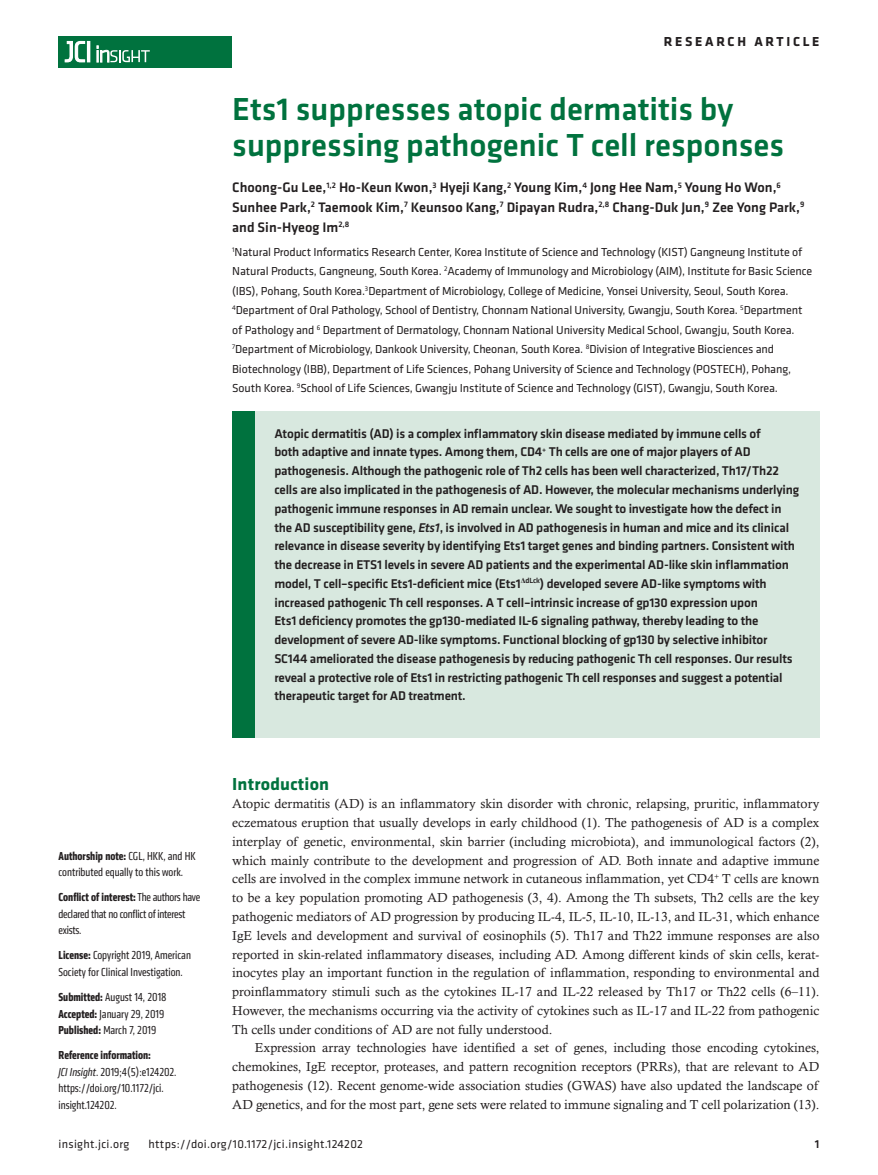
<style>
.page{position:relative;width:878px;height:1175px;background:#fff}
.page>*{position:absolute;margin:0;border:0;box-sizing:border-box;transform-origin:0 0}
.t1{font:500 33px/36px "Klavika Basic";color:#00723e}
.t2{font:700 18px "Klavika";letter-spacing:.01em;color:#00723e}
.t3{font:500 14.25px/19.5px "Klavika Basic";color:#231f20}
.t4{font:700 13.5px "Klavika Basic";letter-spacing:.2em;color:#231f20}
.t5{font:13.2px/18.8px "Calisto MT Std";color:#231f20;text-align:justify}
.t6{font:500 13.2px/18.8px "Klavika Basic";letter-spacing:-.015em;color:#231f20}
.t7{font:12px/19.5px "Klavika";letter-spacing:-.01em;color:#231f20}
.t8{font:condensed 12px/16.5px "Klavika";color:#231f20}
.t9{font:condensed 12px/16.5px "Klavika";letter-spacing:-.02em;color:#231f20}
.t10{font:12px "Klavika Basic";letter-spacing:.025em;color:#231f20}
.t11{font:500 12px "Klavika Basic";color:#231f20}
.s1{font-weight:700}
.s2{font-style:italic}
</style>
<div class="page">
<div style="left:59px;top:36px;width:173px;height:31px;background:#00723e"></div>
<hr style="left:87px;top:41px;width:3px;height:21px;background:#fff">
<svg style="left:64px;top:41px;width:21px;height:22px"></svg>
<svg style="left:97px;top:46px;width:53px;height:16px"></svg>
<div style="left:232px;top:411px;width:587px;height:327px;background:#d8e8df"></div>
<div style="left:232px;top:411px;width:22px;height:327px;background:#00723e"></div>
<p class="t4" style="left:663px;top:32px;width:157px">RESEARCH ARTICLE</p>
<h1 class="t1" style="left:232px;top:91px;width:553px">Ets1 suppresses atopic dermatitis by suppressing pathogenic T cell responses</h1>
<p class="t3" style="left:232px;top:178px;width:573px">Choong-Gu Lee,<sup>1,2</sup> Ho-Keun Kwon,<sup>3</sup> Hyeji Kang,<sup>2</sup> Young Kim,<sup>4</sup> Jong Hee Nam,<sup>5</sup> Young Ho Won,<sup>6<br></sup>Sunhee Park,<sup>2</sup> Taemook Kim,<sup>7</sup> Keunsoo Kang,<sup>7</sup> Dipayan Rudra,<sup>2,8</sup> Chang-Duk Jun,<sup>9</sup> Zee Yong Park,<sup>9 </sup>and Sin-Hyeog Im<sup>2,8</sup></p>
<p class="t7" style="left:232px;top:241px;width:581px"><sup>1</sup>Natural Product Informatics Research Center, Korea Institute of Science and Technology (KIST) Gangneung Institute of Natural Products, Gangneung, South Korea. <sup>2</sup>Academy of Immunology and Microbiology (AIM), Institute for Basic Science (IBS), Pohang, South Korea.<sup>3</sup>Department of Microbiology, College of Medicine, Yonsei University, Seoul, South Korea.<br><sup>4</sup>Department of Oral Pathology, School of Dentistry, Chonnam National University, Gwangju, South Korea. <sup>5</sup>Department of Pathology and <sup>6</sup> Department of Dermatology, Chonnam National University Medical School, Gwangju, South Korea.<br><sup>7</sup>Department of Microbiology, Dankook University, Cheonan, South Korea. <sup>8</sup>Division of Integrative Biosciences and Biotechnology (IBB), Department of Life Sciences, Pohang University of Science and Technology (POSTECH), Pohang, South Korea. <sup>9</sup>School of Life Sciences, Gwangju Institute of Science and Technology (GIST), Gwangju, South Korea.</p>
<p class="t8" style="left:59px;top:847px;width:139px"><span class="s1">Authorship note:</span> CGL, HKK, and HK contributed equally to this work.</p>
<p class="t9" style="left:59px;top:889px;width:143px"><span class="s1">Conflict of interest:</span> The authors have declared that no conflict of interest exists.</p>
<p class="t8" style="left:59px;top:947px;width:134px"><span class="s1">License:</span> Copyright 2019, American<br>Society for Clinical Investigation.</p>
<p class="t8" style="left:59px;top:988px;width:110px"><span class="s1">Submitted:</span> August 14, 2018<br><span class="s1">Accepted:</span> January 29, 2019<br><span class="s1">Published:</span> March 7, 2019</p>
<p class="t8" style="left:59px;top:1046px;width:119px"><span class="s1">Reference information:<br></span><span class="s2">JCI Insight</span>. 2019;4(5):e124202. https://doi.org/10.1172/jci. insight.124202.</p>
<p class="t6" style="left:274px;top:423px;width:526px">Atopic dermatitis (AD) is a complex inflammatory skin disease mediated by immune cells of<br>both adaptive and innate types. Among them, CD4<sup>+</sup> Th cells are one of major players of AD pathogenesis. Although the pathogenic role of Th2 cells has been well characterized, Th17/Th22 cells are also implicated in the pathogenesis of AD. However, the molecular mechanisms underlying pathogenic immune responses in AD remain unclear. We sought to investigate how the defect in the AD susceptibility gene, <span class="s2">Ets1</span>, is involved in AD pathogenesis in human and mice and its clinical relevance in disease severity by identifying Ets1 target genes and binding partners. Consistent with the decrease in ETS1 levels in severe AD patients and the experimental AD-like skin inflammation model, T cell–specific Ets1-deficient mice (Ets1<sup>Δ</sup><sup>dLck</sup>) developed severe AD-like symptoms with increased pathogenic Th cell responses. A T cell–intrinsic increase of gp130 expression upon<br>Ets1 deficiency promotes the gp130-mediated IL-6 signaling pathway, thereby leading to the development of severe AD-like symptoms. Functional blocking of gp130 by selective inhibitor SC144 ameliorated the disease pathogenesis by reducing pathogenic Th cell responses. Our results reveal a protective role of Ets1 in restricting pathogenic Th cell responses and suggest a potential therapeutic target for AD treatment.</p>
<h2 class="t2" style="left:232px;top:770px;width:98px">Introduction</h2>
<p class="t5" style="left:232px;top:794px;width:588px">Atopic dermatitis (AD) is an inflammatory skin disorder with chronic, relapsing, pruritic, inflammatory eczematous eruption that usually develops in early childhood (1). The pathogenesis of AD is a complex interplay of genetic, environmental, skin barrier (including microbiota), and immunological factors (2), which mainly contribute to the development and progression of AD. Both innate and adaptive immune cells are involved in the complex immune network in cutaneous inflammation, yet CD4<sup>+</sup> T cells are known to be a key population promoting AD pathogenesis (3, 4). Among the Th subsets, Th2 cells are the key pathogenic mediators of AD progression by producing IL-4, IL-5, IL-10, IL-13, and IL-31, which enhance IgE levels and development and survival of eosinophils (5). Th17 and Th22 immune responses are also reported in skin-related inflammatory diseases, including AD. Among different kinds of skin cells, kerat&shy;inocytes play an important function in the regulation of inflammation, responding to environmental and proinflammatory stimuli such as the cytokines IL-17 and IL-22 released by Th17 or Th22 cells (6–11).<br>However, the mechanisms occurring via the activity of cytokines such as IL-17 and IL-22 from pathogenic Th cells under conditions of AD are not fully understood.</p>
<p class="t5" style="left:232px;top:1038px;width:588px;text-indent:22px">Expression array technologies have identified a set of genes, including those encoding cytokines, chemokines, IgE receptor, proteases, and pattern recognition receptors (PRRs), that are relevant to AD pathogenesis (12). Recent genome-wide association studies (GWAS) have also updated the landscape of AD genetics, and for the most part, gene sets were related to immune signaling and T cell polarization (13).</p>
<p class="t10" style="left:58px;top:1135px;width:72px">insight.jci.org</p>
<p class="t10" style="left:148px;top:1135px;width:216px">https://doi.org/10.1172/jci.insight.124202</p>
<p class="t11" style="left:814px;top:1135px;width:6px">1</p>
</div>
